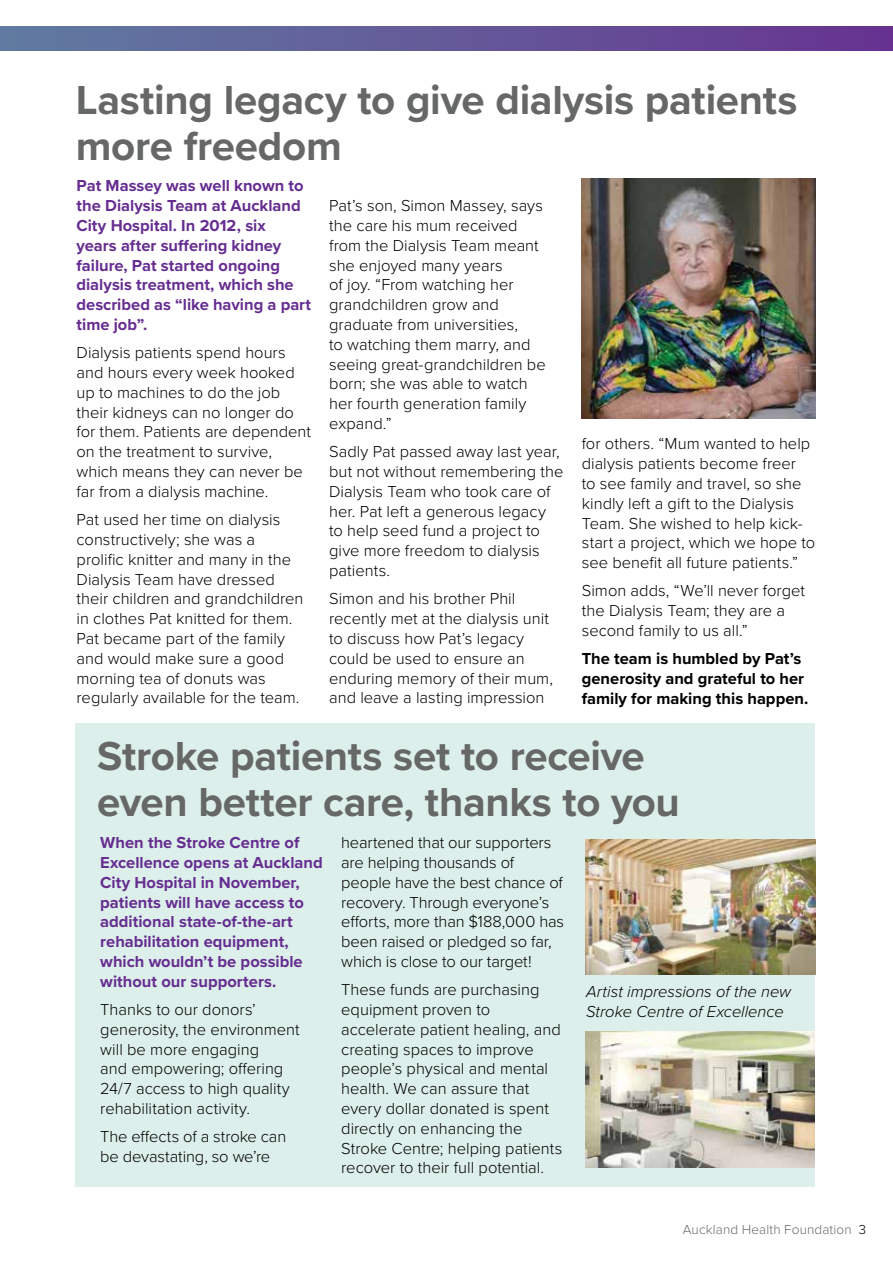
<style>
.page{position:relative;width:893px;height:1263px;background:#fff}
.page>*{position:absolute;margin:0;border:0;box-sizing:border-box;transform-origin:0 0}
.t1{font:700 42px/46.5px "Proxima Nova";letter-spacing:-.01em;color:#666767}
.t2{font:300 16.5px/19.8px "Proxima Nova";color:#000}
.t3{font:700 16.5px/19.8px "Proxima Nova";color:#662d91}
.t4{font:700 16.5px/19.8px "Proxima Nova";color:#000}
.t5{font:italic 300 16.5px/19.8px "Proxima Nova";letter-spacing:-.005em;color:#000}
.t6{font:300 13.5px "Proxima Nova";letter-spacing:.01em;color:#666767}
.s1{color:#000}
</style>
<div class="page">
<div style="left:76px;top:723px;width:739px;height:463px;background:#dcefea"></div>
<img style="left:581px;top:178px;width:234px;height:240px">
<img style="left:585px;top:840px;width:230px;height:135px">
<img style="left:585px;top:1032px;width:230px;height:136px">
<div style="left:0;top:27px;width:893px;height:24px;background:linear-gradient(to right,#607ca1,#673490)"></div>
<h1 class="t1" style="left:76px;top:76px;width:723px">Lasting legacy to give dialysis patients more freedom</h1>
<p class="t3" style="left:77px;top:176px;width:236px">Pat Massey was well known to the Dialysis Team at Auckland<br>City Hospital. In 2012, six<br>years after suffering kidney failure, Pat started ongoing dialysis treatment, which she described as “like having a part time job”.</p>
<p class="t2" style="left:77px;top:342px;width:236px">Dialysis patients spend hours and hours every week hooked up to machines to do the job their kidneys can no longer do for them. Patients are dependent on the treatment to survive, which means they can never be far from a dialysis machine.</p>
<p class="t2" style="left:77px;top:509px;width:229px">Pat used her time on dialysis constructively; she was a prolific knitter and many in the<br>Dialysis Team have dressed their children and grandchildren in clothes Pat knitted for them.<br>Pat became part of the family and would make sure a good morning tea of donuts was regularly available for the team.</p>
<p class="t2" style="left:329px;top:195px;width:218px">Pat’s son, Simon Massey, says the care his mum received from the Dialysis Team meant she enjoyed many years<br>of joy. “From watching her grandchildren grow and graduate from universities,<br>to watching them marry, and seeing great-grandchildren be born; she was able to watch her fourth generation family expand.”</p>
<p class="t2" style="left:329px;top:441px;width:236px">Sadly Pat passed away last year, but not without remembering the<br>Dialysis Team who took care of her. Pat left a generous legacy to help seed fund a project to give more freedom to dialysis patients.</p>
<p class="t2" style="left:329px;top:588px;width:225px">Simon and his brother Phil recently met at the dialysis unit to discuss how Pat’s legacy could be used to ensure an enduring memory of their mum, and leave a lasting impression</p>
<p class="t2" style="left:582px;top:433px;width:235px">for others. “Mum wanted to help dialysis patients become freer<br>to see family and travel, so she kindly left a gift to the Dialysis<br>Team. She wished to help kick&shy;start a project, which we hope to see benefit all future patients.”</p>
<p class="t2" style="left:582px;top:580px;width:225px">Simon adds, “We’ll never forget the Dialysis Team; they are a second family to us all.”</p>
<p class="t4" style="left:582px;top:648px;width:228px">The team is humbled by Pat’s generosity and grateful to her family for making this happen.</p>
<h1 class="t1" style="left:97px;top:731px;width:584px">Stroke patients set to receive even better care, thanks to you</h1>
<p class="t3" style="left:100px;top:832px;width:224px">When the Stroke Centre of<br>Excellence opens at Auckland<br>City Hospital in November, patients will have access to additional state-of-the-art rehabilitation equipment, which wouldn’t be possible without our supporters.</p>
<p class="t2" style="left:100px;top:999px;width:201px">Thanks to our donors’ generosity, the environment will be more engaging<br>and empowering; offering<br>24/7 access to high quality rehabilitation activity.</p>
<p class="t2" style="left:100px;top:1126px;width:187px">The effects of a stroke can be devastating, so we’re</p>
<p class="t2" style="left:341px;top:832px;width:224px">heartened that our supporters are helping thousands of people have the best chance of recovery. Through everyone’s efforts, more than $188,000 has been raised or pledged so far, which is close to our target!</p>
<p class="t2" style="left:341px;top:979px;width:223px">These funds are purchasing equipment proven to accelerate patient healing, and creating spaces to improve people’s physical and mental health. We can assure that every dollar donated is spent directly on enhancing the<br>Stroke Centre; helping patients recover to their full potential.</p>
<p class="t5" style="left:586px;top:981px;width:207px">Artist impressions of the new<br>Stroke Centre of Excellence</p>
<p class="t6" style="left:683px;top:1220px;width:185px">Auckland Health Foundation <span class="s1">3</span></p>
</div>
